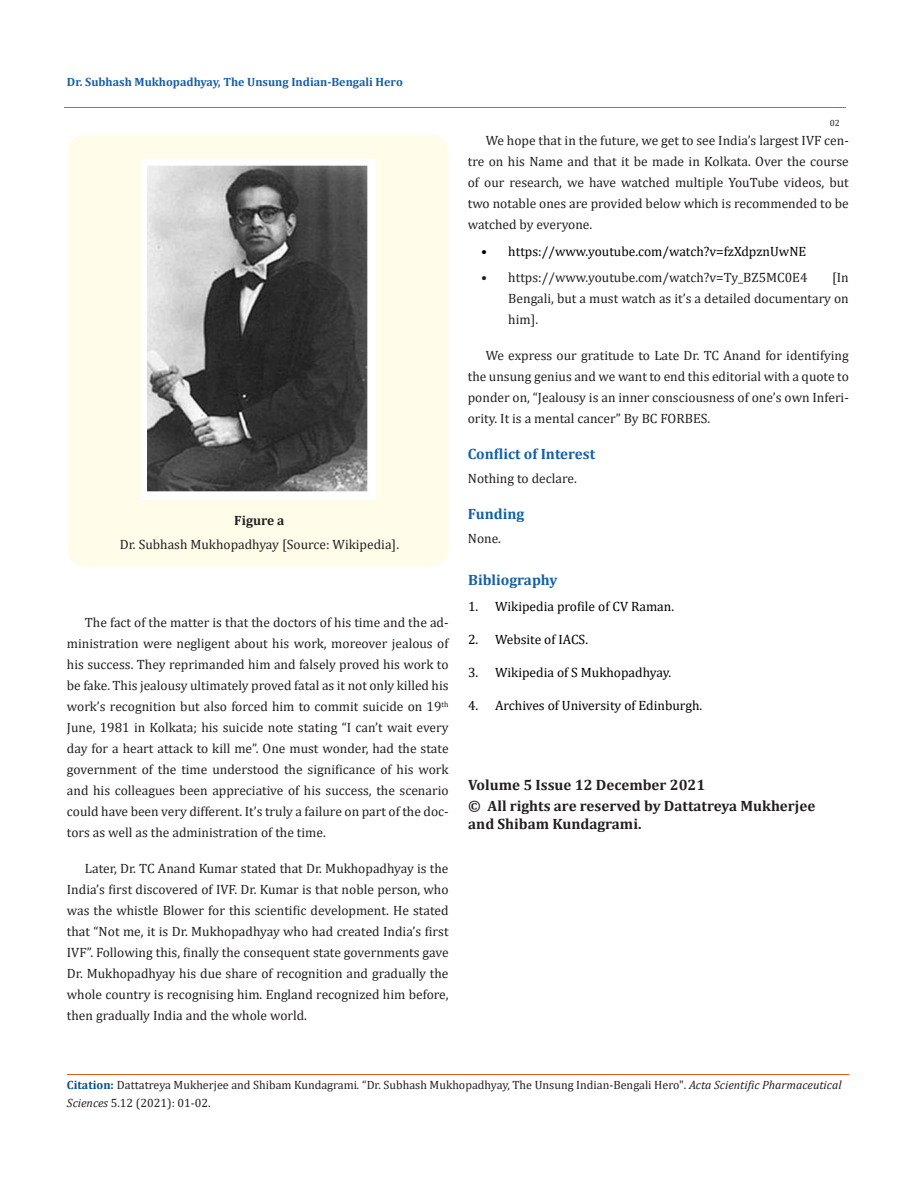
<style>
.page{position:relative;width:917px;height:1188px;background:#fff}
.page>*{position:absolute;margin:0;border:0;box-sizing:border-box;transform-origin:0 0}
.t1{font:700 15px "Cambria";color:#231f20}
.t2{font:700 15px "Cambria";color:#1560a6}
.t3{font:13.5px/21px "Cambria";color:#231f20;text-align:justify}
.t4{font:13.5px "Cambria";color:#000}
.t5{font:700 13.5px "Cambria";color:#231f20}
.t6{font:12px/18px "Cambria";color:#231f20}
.t7{font:700 12px "Cambria";color:#1560a6}
.t8{font:9px "Cambria";color:#231f20}
.s1{font-weight:700;color:#035089}
.s2{font-style:italic}
</style>
<div class="page">
<div style="left:68px;top:135px;width:380px;height:432px;background:#fffde9;border-radius:18px"></div>
<img style="left:141px;top:160px;width:234px;height:340px">
<hr style="left:64px;top:108px;width:781px;height:1px;background:#e05d1a">
<hr style="left:67px;top:1074px;width:781px;height:1px;background:#e05d1a">
<p class="t7" style="left:67px;top:73px;width:337px">Dr. Subhash Mukhopadhyay, The Unsung Indian-Bengali Hero</p>
<p class="t5" style="left:234px;top:510px;width:52px">Figure a</p>
<p class="t3" style="left:120px;top:533px;width:281px">Dr. Subhash Mukhopadhyay [Source: Wikipedia].</p>
<p class="t3" style="left:67px;top:612px;width:383px;text-indent:18px">The fact of the matter is that the doctors of his time and the ad&shy;ministration were negligent about his work, moreover jealous of his success. They reprimanded him and falsely proved his work to be fake. This jealousy ultimately proved fatal as it not only killed his work’s recognition but also forced him to commit suicide on 19<sup>th </sup>June, 1981 in Kolkata; his suicide note stating “I can’t wait every day for a heart attack to kill me”. One must wonder, had the state government of the time understood the significance of his work and his colleagues been appreciative of his success, the scenario could have been very different. It’s truly a failure on part of the doc&shy;tors as well as the administration of the time.</p>
<p class="t3" style="left:67px;top:858px;width:383px;text-indent:18px">Later, Dr. TC Anand Kumar stated that Dr. Mukhopadhyay is the India’s first discovered of IVF. Dr. Kumar is that noble person, who was the whistle Blower for this scientific development. He stated that “Not me, it is Dr. Mukhopadhyay who had created India’s first IVF”. Following this, finally the consequent state governments gave Dr. Mukhopadhyay his due share of recognition and gradually the whole country is recognising him. England recognized him before, then gradually India and the whole world.</p>
<p class="t8" style="left:829px;top:118px;width:11px">02</p>
<p class="t3" style="left:468px;top:130px;width:382px;text-indent:18px">We hope that in the future, we get to see India’s largest IVF cen&shy;tre on his Name and that it be made in Kolkata. Over the course of our research, we have watched multiple YouTube videos, but two notable ones are provided below which is recommended to be watched by everyone.</p>
<p class="t4" style="left:481px;top:244px;width:326px">• https://www.youtube.com/watch?v=fzXdpznUwNE</p>
<p class="t3" style="left:481px;top:267px;width:328px">• https://www.youtube.com/watch?v=Ty_BZ5MC0E4</p>
<p class="t3" style="left:508px;top:267px;width:342px;text-indent:324px">[In Bengali, but a must watch as it’s a detailed documentary on him].</p>
<p class="t3" style="left:468px;top:345px;width:382px;text-indent:18px">We express our gratitude to Late Dr. TC Anand for identifying the unsung genius and we want to end this editorial with a quote to ponder on, “Jealousy is an inner consciousness of one’s own Inferi&shy;ority. It is a mental cancer” By BC FORBES.</p>
<p class="t2" style="left:468px;top:443px;width:129px">Conflict of Interest</p>
<p class="t3" style="left:468px;top:468px;width:110px">Nothing to declare.</p>
<p class="t2" style="left:468px;top:503px;width:58px">Funding</p>
<p class="t3" style="left:468px;top:528px;width:35px">None.</p>
<p class="t2" style="left:468px;top:569px;width:91px">Bibliography</p>
<p class="t4" style="left:468px;top:598px;width:207px">1. Wikipedia profile of CV Raman.</p>
<p class="t4" style="left:468px;top:631px;width:121px">2. Website of IACS.</p>
<p class="t4" style="left:468px;top:664px;width:205px">3. Wikipedia of S Mukhopadhyay.</p>
<p class="t4" style="left:468px;top:697px;width:235px">4. Archives of University of Edinburgh.</p>
<p class="t1" style="left:468px;top:774px;width:238px">Volume 5 Issue 12 December 2021</p>
<p class="t1" style="left:468px;top:795px;width:348px">© All rights are reserved by Dattatreya Mukherjee</p>
<p class="t1" style="left:468px;top:813px;width:175px">and Shibam Kundagrami.</p>
<p class="t6" style="left:67px;top:1076px;width:776px"><span class="s1">Citation:</span> Dattatreya Mukherjee and Shibam Kundagrami<span class="s2">.</span> “Dr. Subhash Mukhopadhyay, The Unsung Indian-Bengali Hero". <span class="s2">Acta Scientific Pharmaceutical<br>Sciences</span> 5.12 (2021): 01-02.</p>
</div>
